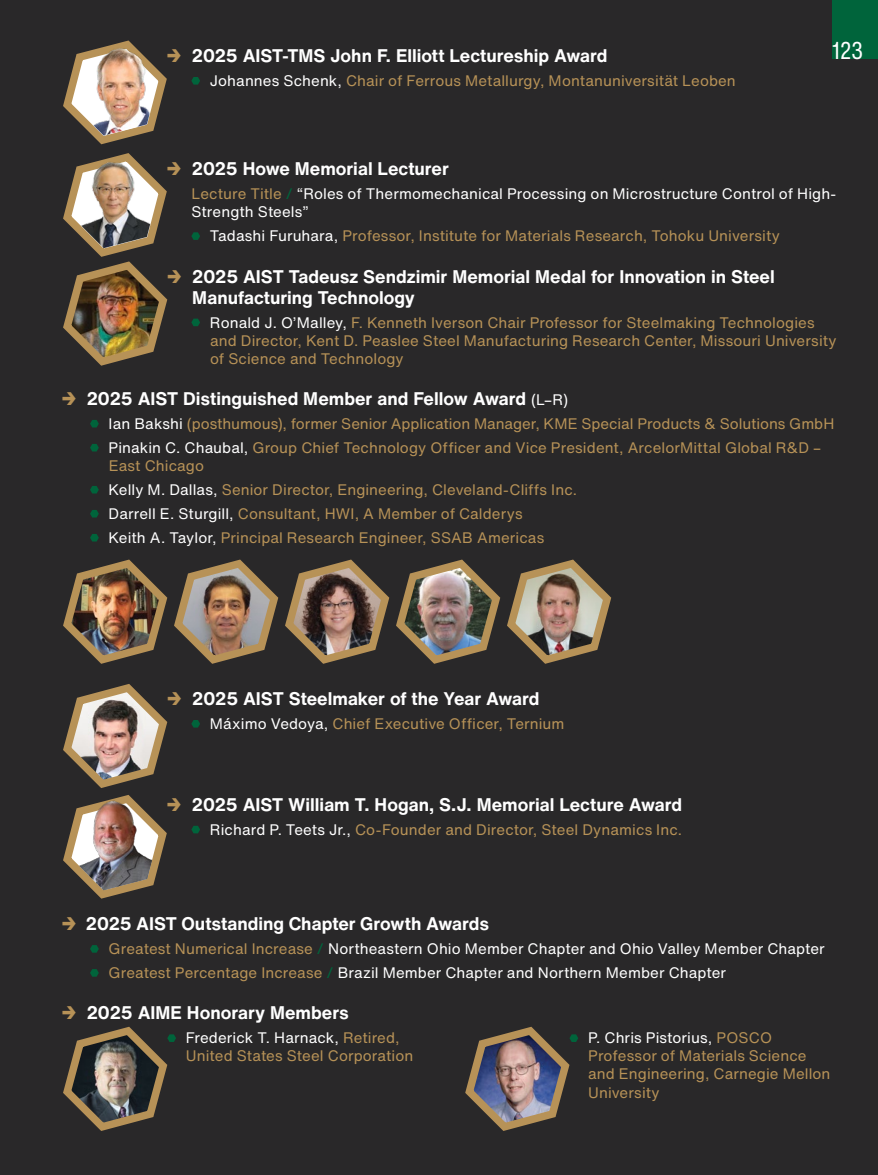
<style>
.page{position:relative;width:878px;height:1175px;background:#fff}
.page>*{position:absolute;margin:0;border:0;box-sizing:border-box;transform-origin:0 0}
.t1{font:24px "Helvetica Now Text Cn";color:#fff}
.t2{font:700 18px/21px "Helvetica Now Text";color:#fff}
.t3{font:15px/18px "Helvetica Now Text";letter-spacing:.005em;color:#b79257}
.t4{font:15px/18px "Helvetica Now Text";letter-spacing:.005em;color:#fff}
.s1{font-weight:900;color:#b79257}
.s2{color:#fff}
.s3{color:#b79257}
.s4{color:#00643b}
.s5{font-weight:400;font-size:15px}
</style>
<div class="page">
<div style="left:0;top:0;width:878px;height:1174px;background:#292829"></div>
<svg style="left:191px;top:77px;width:9px;height:8px"></svg>
<svg style="left:191px;top:232px;width:9px;height:8px"></svg>
<img style="left:63px;top:40px;width:105px;height:326px">
<svg style="left:191px;top:318px;width:9px;height:8px"></svg>
<svg style="left:90px;top:420px;width:9px;height:7px"></svg>
<svg style="left:90px;top:444px;width:9px;height:7px"></svg>
<svg style="left:90px;top:486px;width:9px;height:7px"></svg>
<svg style="left:90px;top:510px;width:9px;height:7px"></svg>
<svg style="left:90px;top:534px;width:9px;height:7px"></svg>
<img style="left:63px;top:559px;width:549px;height:105px">
<svg style="left:191px;top:720px;width:9px;height:7px"></svg>
<svg style="left:63px;top:684px;width:105px;height:215px"></svg>
<img style="left:71px;top:794px;width:87px;height:96px">
<svg style="left:191px;top:825px;width:9px;height:8px"></svg>
<svg style="left:90px;top:945px;width:9px;height:7px"></svg>
<svg style="left:90px;top:969px;width:9px;height:7px"></svg>
<img style="left:63px;top:1026px;width:113px;height:105px">
<img style="left:465px;top:1026px;width:113px;height:105px">
<div style="left:832px;top:0;width:46px;height:58px;background:#00643b"></div>
<p class="t2" style="left:167px;top:45px;width:442px"><span class="s1">→</span> 2025 AIST-TMS John F. Elliott Lectureship Award</p>
<p class="t3" style="left:210px;top:71px;width:527px"><span class="s2">Johannes Schenk,</span> Chair of Ferrous Metallurgy, Montanuniversität Leoben</p>
<h1 class="t1" style="left:832px;top:34px;width:32px">123</h1>
<p class="t2" style="left:167px;top:158px;width:283px"><span class="s1">→</span> 2025 Howe Memorial Lecturer</p>
<p class="t4" style="left:191px;top:185px;width:646px"><span class="s3">Lecture Title</span> <span class="s4">/</span> “Roles of Thermomechanical Processing on Microstructure Control of High-<br>Strength Steels”</p>
<p class="t3" style="left:210px;top:227px;width:571px"><span class="s2">Tadashi Furuhara,</span> Professor, Institute for Materials Research, Tohoku University</p>
<p class="t2" style="left:192px;top:266px;width:584px;text-indent:-25px"><span class="s1">→</span> 2025 AIST Tadeusz Sendzimir Memorial Medal for Innovation in Steel<br>Manufacturing Technology</p>
<p class="t3" style="left:210px;top:313px;width:628px"><span class="s2">Ronald J. O’Malley,</span> F. Kenneth Iverson Chair Professor for Steelmaking Technologies and Director, Kent D. Peaslee Steel Manufacturing Research Center, Missouri University of Science and Technology</p>
<p class="t2" style="left:62px;top:388px;width:508px"><span class="s1">→</span> 2025 AIST Distinguished Member and Fellow Award <span class="s5">(L–R)</span></p>
<p class="t3" style="left:108px;top:411px;width:727px;line-height:24px"><span class="s2">Ian Bakshi</span> (posthumous), former Senior Application Manager, KME Special Products &amp; Solutions GmbH<br><span class="s2">Pinakin C. Chaubal,</span> Group Chief Technology Officer and Vice President, ArcelorMittal Global R&amp;D –</p>
<p class="t3" style="left:108px;top:453px;width:470px;line-height:24px">East Chicago<br><span class="s2">Kelly M. Dallas,</span> Senior Director, Engineering, Cleveland-Cliffs Inc.<br><span class="s2">Darrell E. Sturgill,</span> Consultant, HWI, A Member of Calderys<br><span class="s2">Keith A. Taylor,</span> Principal Research Engineer, SSAB Americas</p>
<p class="t2" style="left:167px;top:688px;width:374px"><span class="s1">→</span> 2025 AIST Steelmaker of the Year Award</p>
<p class="t3" style="left:210px;top:714px;width:356px"><span class="s2">Máximo Vedoya,</span> Chief Executive Officer, Ternium</p>
<p class="t2" style="left:167px;top:794px;width:517px"><span class="s1">→</span> 2025 AIST William T. Hogan, S.J. Memorial Lecture Award</p>
<p class="t3" style="left:210px;top:820px;width:474px"><span class="s2">Richard P. Teets Jr.,</span> Co-Founder and Director, Steel Dynamics Inc.</p>
<p class="t2" style="left:62px;top:913px;width:429px"><span class="s1">→</span> 2025 AIST Outstanding Chapter Growth Awards</p>
<p class="t4" style="left:108px;top:936px;width:717px;line-height:24px"><span class="s3">Greatest Numerical Increase</span> <span class="s4">/</span> Northeastern Ohio Member Chapter and Ohio Valley Member Chapter<br><span class="s3">Greatest Percentage Increase</span> <span class="s4">/</span> Brazil Member Chapter and Northern Member Chapter</p>
<p class="t2" style="left:62px;top:1002px;width:288px"><span class="s1">→</span> 2025 AIME Honorary Members</p>
<p class="t3" style="left:186px;top:1028px;width:229px"><span class="s2">Frederick T. Harnack,</span> Retired,<br>United States Steel Corporation</p>
<p class="t3" style="left:588px;top:1028px;width:244px"><span class="s2">P. Chris Pistorius,</span> POSCO<br>Professor of Materials Science and Engineering, Carnegie Mellon<br>University</p>
</div>
